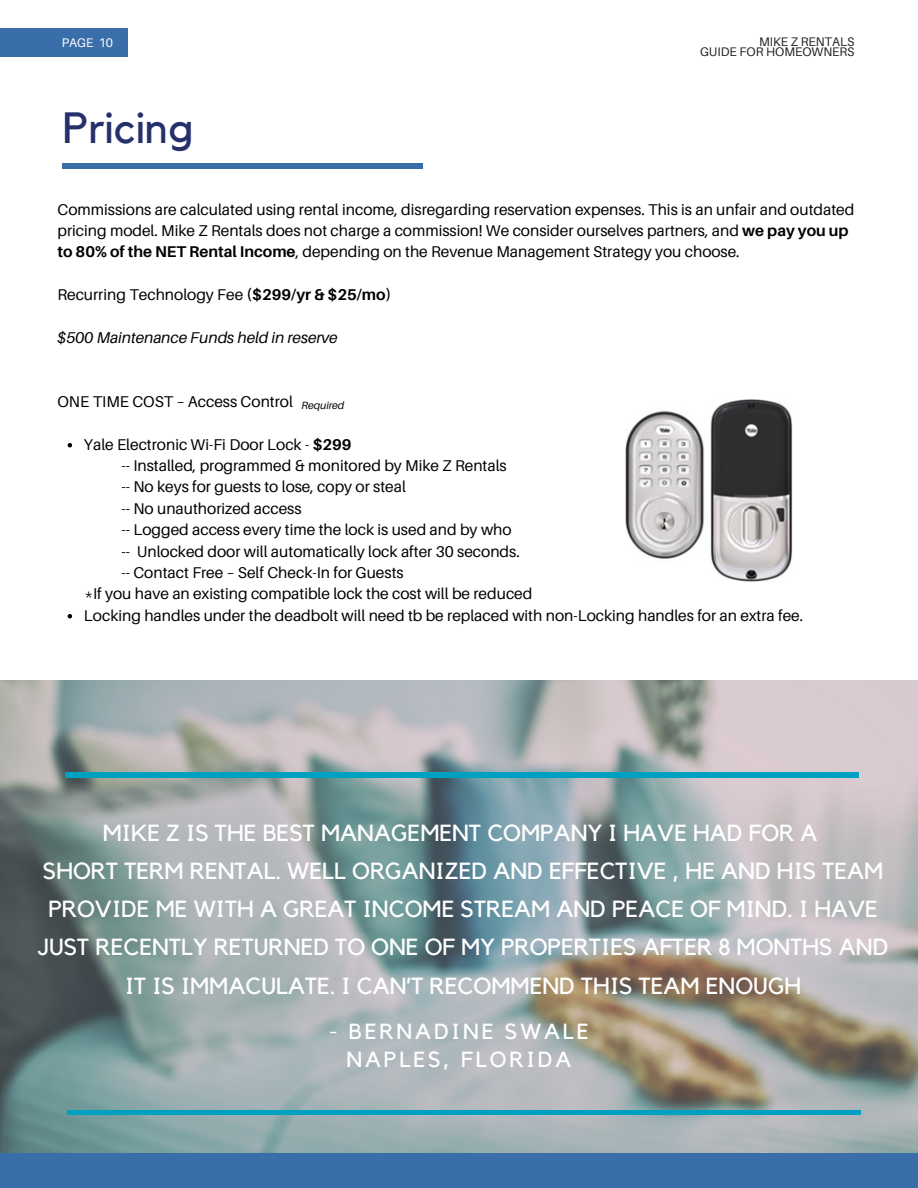
<style>
.page{position:relative;width:918px;height:1188px;background:#fff}
.page>*{position:absolute;margin:0;border:0;box-sizing:border-box;transform-origin:0 0}
.t1{font:43.65px "Kollektif";color:#26306b}
.t2{font:23.25px/38.2px "Kollektif";color:#fff;text-align:center}
.t3{font:21.75px "Kollektif";letter-spacing:.13em;color:#fff}
.t4{font:15.6px/21.3px "Aileron";color:#000}
.t5{font:italic 15.6px "Aileron";color:#000}
.t6{font:12.45px "Aileron";color:#222}
.t7{font:12.45px "Aileron";color:#fff}
.t8{font:italic 10.5px "Aileron";color:#000}
.s1{font-weight:700}
</style>
<div class="page">
<div style="left:0;top:29px;width:128px;height:28px;background:#3a6eaa"></div>
<img style="left:0;top:680px;width:918px;height:473px">
<div style="left:0;top:1153px;width:918px;height:35px;background:#3a6eaa"></div>
<div style="left:62px;top:163px;width:361px;height:6px;background:#3a6eaa"></div>
<svg style="left:68px;top:443px;width:4px;height:4px"></svg>
<svg style="left:68px;top:614px;width:4px;height:4px"></svg>
<img style="left:625px;top:399px;width:168px;height:182px">
<hr style="left:65px;top:773px;width:793px;height:4px;background:#00a0c0">
<div style="left:68px;top:1110px;width:793px;height:5px;background:#00a0c0"></div>
<p class="t7" style="left:62px;top:35px;width:53px">PAGE 10</p>
<p class="t6" style="left:759px;top:34px;width:97px">MIKE Z RENTALS</p>
<p class="t6" style="left:700px;top:44px;width:156px">GUIDE FOR HOMEOWNERS</p>
<p class="t1" style="left:63px;top:107px;width:133px">Pricing</p>
<p class="t4" style="left:57px;top:198px;width:798px">Commissions are calculated using rental income, disregarding reservation expenses. This is an unfair and outdated pricing model. Mike Z Rentals does not charge a commission! We consider ourselves partners, and <span class="s1">we pay you up to 80% of the NET Rental Income</span>, depending on the Revenue Management Strategy you choose.</p>
<p class="t4" style="left:57px;top:284px;width:335px">Recurring Technology Fee <span class="s1">($299/yr &amp; $25/mo)</span></p>
<p class="t5" style="left:57px;top:328px;width:282px">$500 Maintenance Funds held in reserve</p>
<p class="t4" style="left:57px;top:391px;width:237px">ONE TIME COST – Access Control</p>
<p class="t8" style="left:302px;top:398px;width:44px">Required</p>
<p class="t4" style="left:84px;top:433px;width:269px">Yale Electronic Wi-Fi Door Lock - <span class="s1">$299</span></p>
<p class="t4" style="left:121px;top:455px;width:387px">-- Installed, programmed &amp; monitored by Mike Z Rentals</p>
<p class="t4" style="left:121px;top:476px;width:286px">-- No keys for guests to lose, copy or steal</p>
<p class="t4" style="left:121px;top:497px;width:182px">-- No unauthorized access</p>
<p class="t4" style="left:121px;top:519px;width:392px">-- Logged access every time the lock is used and by who</p>
<p class="t4" style="left:121px;top:540px;width:400px">-- Unlocked door will automatically lock after 30 seconds.</p>
<p class="t4" style="left:121px;top:562px;width:284px">-- Contact Free – Self Check-In for Guests</p>
<p class="t4" style="left:84px;top:604px;width:721px">Locking handles under the deadbolt will need tb be replaced with non-Locking handles for an extra fee.</p>
<p class="t4" style="left:84px;top:583px;width:449px">*If you have an existing compatible lock the cost will be reduced</p>
<p class="t2" style="left:103px;top:814px;width:716px">MIKE Z IS THE BEST MANAGEMENT COMPANY I HAVE HAD FOR A</p>
<p class="t2" style="left:38px;top:852px;width:852px">SHORT TERM RENTAL. WELL ORGANIZED AND EFFECTIVE , HE AND HIS TEAM PROVIDE ME WITH A GREAT INCOME STREAM AND PEACE OF MIND. I HAVE JUST RECENTLY RETURNED TO ONE OF MY PROPERTIES AFTER 8 MONTHS AND IT IS IMMACULATE. I CAN’T RECOMMEND THIS TEAM ENOUGH</p>
<p class="t3" style="left:329px;top:1022px;width:261px">- BERNADINE SWALE</p>
<p class="t3" style="left:346px;top:1050px;width:227px">NAPLES, FLORIDA</p>
</div>
